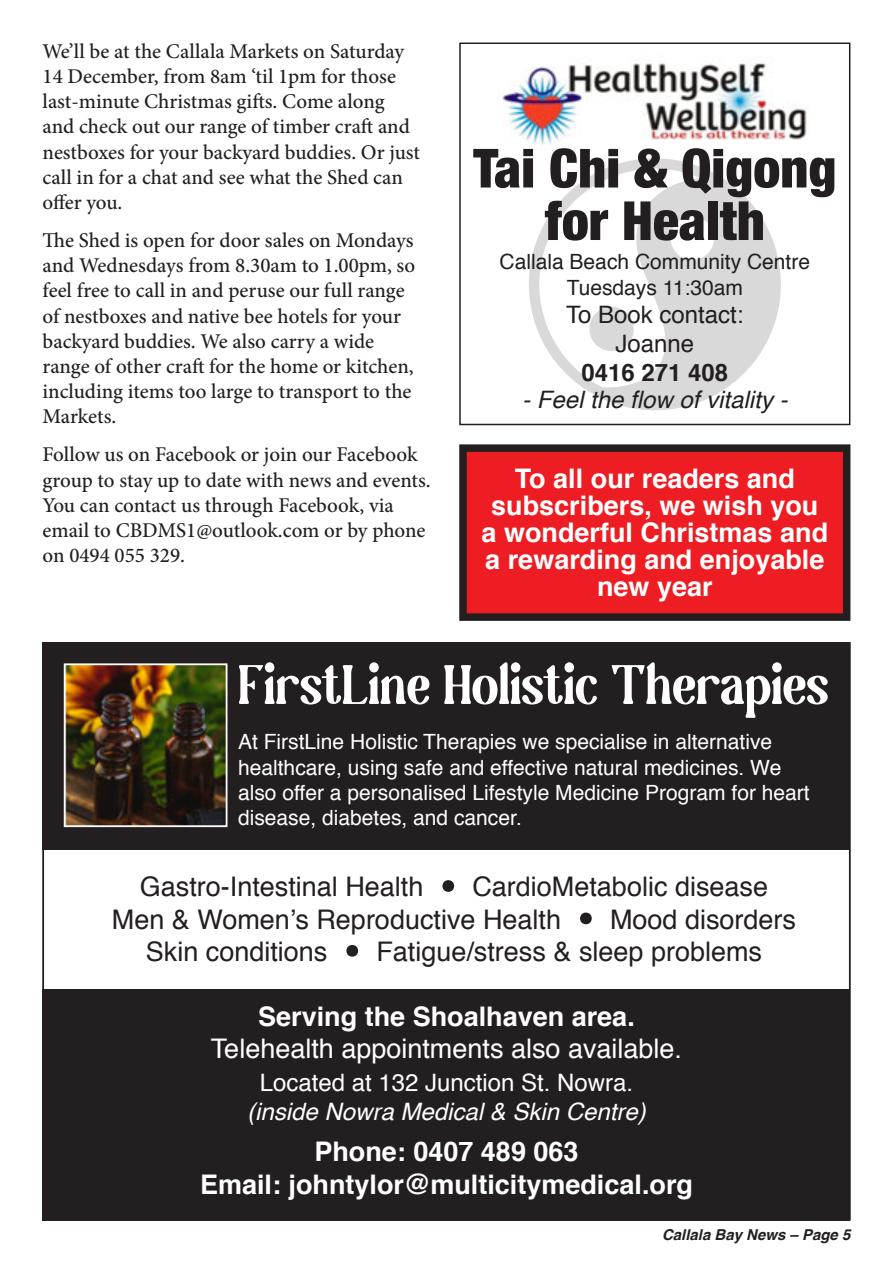
<style>
.page{position:relative;width:893px;height:1263px;background:#fff}
.page>*{position:absolute;margin:0;border:0;box-sizing:border-box;transform-origin:0 0}
.t1{font:55.5px "Magilio";color:#fff;scale:.95 1}
.t2{font:900 condensed 54px/52.5px "Helvetica Neue";color:#231f20;text-align:center}
.t3{font:700 27px/27px "Helvetica";color:#fff;text-align:center}
.t4{font:27px/32.4px "Helvetica";color:#231f20;text-align:center}
.t5{font:27px/32.4px "Helvetica";color:#fff;text-align:center}
.t6{font:italic 24px/28.8px "Helvetica";color:#fff;text-align:center}
.t7{font:24px/28.8px "Helvetica";color:#231f20;text-align:center}
.t8{font:italic 24px "Helvetica";color:#231f20}
.t9{font:500 21px/25.2px "Minion Pro";letter-spacing:-.005em;color:#231f20}
.t10{font:21px/25.2px "Helvetica";color:#fff}
.t11{font:21px/25.2px "Helvetica";color:#231f20;text-align:center}
.t12{font:italic 700 15px "Helvetica";color:#231f20}
.s1{font-weight:700}
.s2{font-size:54px}
.s3{font-style:normal}
</style>
<div class="page">
<div style="left:43px;top:642px;width:807px;height:207px;background:#231f20"></div>
<div style="left:43px;top:989px;width:807px;height:231px;background:#231f20"></div>
<img style="left:63px;top:663px;width:165px;height:165px">
<img style="left:502px;top:63px;width:305px;height:82px">
<svg style="left:529px;top:158px;width:252px;height:252px"></svg>
<div style="left:459px;top:43px;width:391px;height:382px;border:2px solid #231f20"></div>
<div style="left:463px;top:448px;width:384px;height:169px;background:#ee1d23"></div>
<div style="left:459px;top:444px;width:391px;height:177px;border:8px solid #231f20"></div>
<p class="t9" style="left:43px;top:39px;width:379px">We’ll be at the Callala Markets on Saturday 14 December, from 8am ‘til 1pm for those last-minute Christmas gifts. Come along and check out our range of timber craft and nestboxes for your backyard buddies. Or just call in for a chat and see what the Shed can offer you.</p>
<p class="t9" style="left:43px;top:228px;width:374px">The Shed is open for door sales on Mondays and Wednesdays from 8.30am to 1.00pm, so feel free to call in and peruse our full range of nestboxes and native bee hotels for your backyard buddies. We also carry a wide range of other craft for the home or kitchen, including items too large to transport to the Markets.</p>
<p class="t9" style="left:43px;top:442px;width:390px">Follow us on Facebook or join our Facebook group to stay up to date with news and events.<br>You can contact us through Facebook, via email to CBDMS1@outlook.com or by phone on 0494 055 329.</p>
<p class="t2" style="left:473px;top:139px;width:365px">Tai Chi &amp; Qigong for Health</p>
<p class="t11" style="left:500px;top:250px;width:312px">Callala Beach Community Centre<br>Tuesdays 11:30am</p>
<p class="t7" style="left:566px;top:301px;width:179px">To Book contact:<br>Joanne<br><span class="s1">0416 271 408</span></p>
<p class="t8" style="left:522px;top:381px;width:267px">- Feel the flow of vitality -</p>
<p class="t3" style="left:482px;top:465px;width:348px">To all our readers and subscribers, we wish you a wonderful Christmas and a rewarding and enjoyable new year</p>
<p class="t1" style="left:238px;top:662px;width:623px">FirstLine Holistic Therapies</p>
<p class="t10" style="left:238px;top:730px;width:573px">At FirstLine Holistic Therapies we specialise in alternative healthcare, using safe and effective natural medicines. We also offer a personalised Lifestyle Medicine Program for heart disease, diabetes, and cancer.</p>
<p class="t4" style="left:112px;top:871px;width:686px">Gastro-Intestinal Health <span class="s2">•</span> CardioMetabolic disease<br>Men &amp; Women’s Reproductive Health <span class="s2">•</span> Mood disorders<br>Skin conditions <span class="s2">•</span> Fatigue/stress &amp; sleep problems</p>
<p class="t5" style="left:211px;top:1001px;width:473px"><span class="s1">Serving the Shoalhaven area.<br></span>Telehealth appointments also available.</p>
<p class="t6" style="left:247px;top:1069px;width:400px"><span class="s3">Located at 132 Junction St. Nowra. </span>(inside Nowra Medical &amp; Skin Centre)</p>
<p class="t3" style="left:200px;top:1136px;width:494px;line-height:32.4px">Phone: 0407 489 063<br>Email: johntylor@multicitymedical.org</p>
<p class="t12" style="left:662px;top:1222px;width:190px">Callala Bay News – Page 5</p>
</div>
